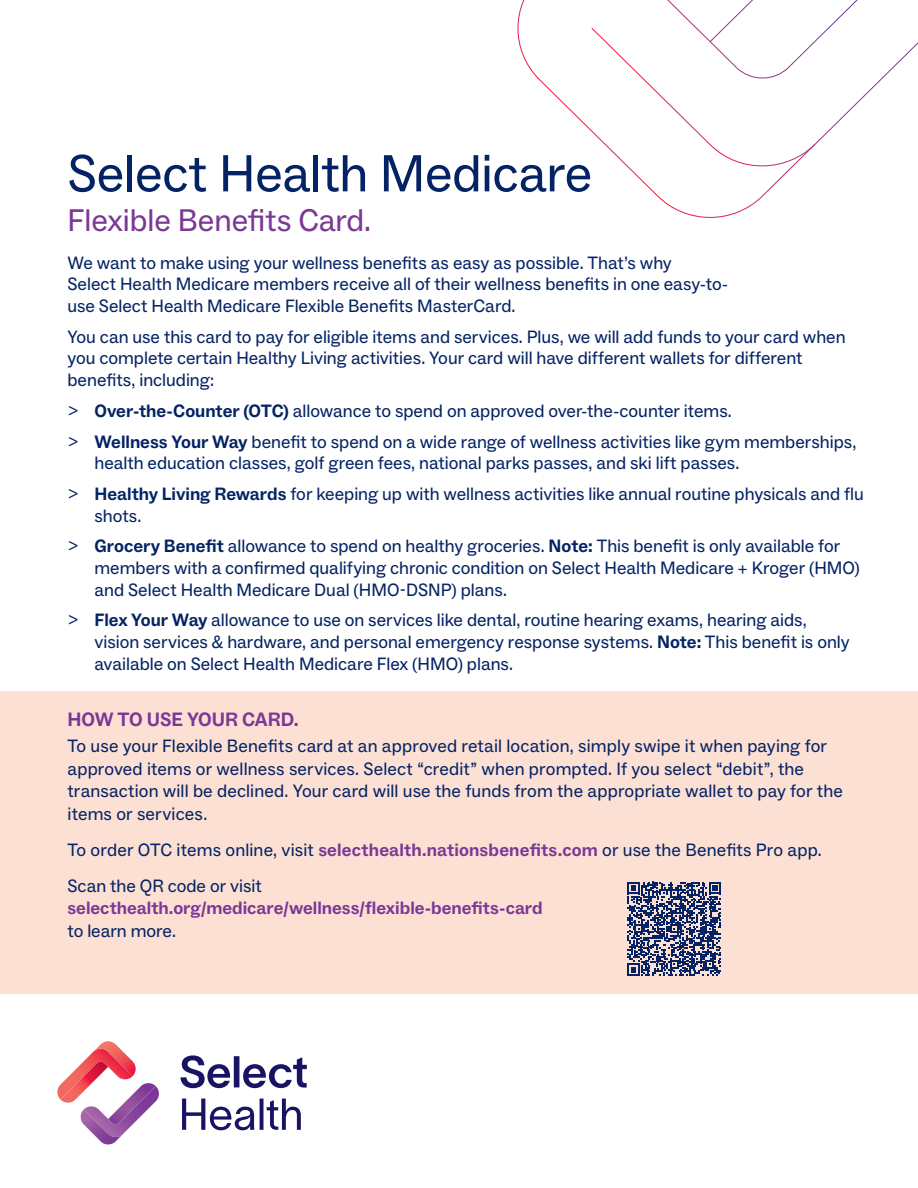
<style>
.page{position:relative;width:918px;height:1188px;background:#fff}
.page>*{position:absolute;margin:0;border:0;box-sizing:border-box;transform-origin:0 0}
.H1_Heading{font:52.5px "ABC Social";letter-spacing:-.005em;color:#042364}
.H2_Subheading{font:31.5px "ABC Social";color:#7b3896}
.H3_Subheading{font:700 19.5px "ABC Social";color:#7b3896}
.Body_Copy{font:18px/21.6px "ABC Social";color:#042364}
.H3_Subheading-2{font:18px/21.6px "ABC Social";color:#042364}
.Body_Copy-2{font:700 18px/22.5px "ABC Social";color:#7b3896}
.s1{font-family:"Gotham"}
.s2{font-weight:700}
.s3{font-weight:700;color:#7b3896}
.s4{font-weight:400;color:#042364}
</style>
<div class="page">
<svg style="left:517px;top:0;width:267px;height:218px"></svg>
<svg style="left:591px;top:0;width:327px;height:176px"></svg>
<div style="left:0;top:691px;width:918px;height:303px;background:#fde0d4"></div>
<svg style="left:180px;top:1055px;width:127px;height:75px"></svg>
<svg style="left:57px;top:1041px;width:102px;height:104px"></svg>
<svg style="left:627px;top:882px;width:94px;height:94px"></svg>
<p class="H1_Heading" style="left:68px;top:141px;width:526px">Select Health Medicare</p>
<p class="H2_Subheading" style="left:68px;top:201px;width:305px">Flexible Benefits Card.</p>
<p class="H3_Subheading-2" style="left:68px;top:252px;width:662px">We want to make using your wellness benefits as easy as possible. That’s why<br>Select Health Medicare members receive all of their wellness benefits in one easy-to&shy;use Select Health Medicare Flexible Benefits MasterCard.</p>
<p class="H3_Subheading-2" style="left:68px;top:326px;width:780px">You can use this card to pay for eligible items and services. Plus, we will add funds to your card when you complete certain Healthy Living activities. Your card will have different wallets for different benefits, including:</p>
<p class="Body_Copy" style="left:68px;top:400px;width:666px"><span class="s1">&gt;</span> <span class="s2">Over-the-Counter (OTC)</span> allowance to spend on approved over-the-counter items.</p>
<p class="Body_Copy" style="left:94px;top:431px;width:763px;text-indent:-27px"><span class="s1">&gt;</span> <span class="s2">Wellness Your Way</span> benefit to spend on a wide range of wellness activities like gym memberships, health education classes, golf green fees, national parks passes, and ski lift passes.</p>
<p class="Body_Copy" style="left:94px;top:483px;width:771px;text-indent:-27px"><span class="s1">&gt;</span> <span class="s2">Healthy Living Rewards</span> for keeping up with wellness activities like annual routine physicals and flu shots.</p>
<p class="Body_Copy" style="left:94px;top:536px;width:767px;text-indent:-27px"><span class="s1">&gt;</span> <span class="s2">Grocery Benefit</span> allowance to spend on healthy groceries. <span class="s2">Note:</span> This benefit is only available for members with a confirmed qualifying chronic condition on Select Health Medicare + Kroger (HMO) and Select Health Medicare Dual (HMO-DSNP) plans.</p>
<p class="Body_Copy" style="left:94px;top:610px;width:757px;text-indent:-27px"><span class="s1">&gt;</span> <span class="s2">Flex Your Way</span> allowance to use on services like dental, routine hearing exams, hearing aids, vision services &amp; hardware, and personal emergency response systems. <span class="s2">Note:</span> This benefit is only available on Select Health Medicare Flex (HMO) plans.</p>
<p class="H3_Subheading" style="left:68px;top:707px;width:233px">HOW TO USE YOUR CARD.</p>
<p class="Body_Copy" style="left:68px;top:735px;width:777px;line-height:22.5px">To use your Flexible Benefits card at an approved retail location, simply swipe it when paying for approved items or wellness services. Select “credit” when prompted. If you select “debit”, the transaction will be declined. Your card will use the funds from the appropriate wallet to pay for the items or services.</p>
<p class="Body_Copy" style="left:68px;top:839px;width:756px">To order OTC items online, visit <span class="s3">selecthealth.nationsbenefits.com</span> or use the Benefits Pro app.</p>
<p class="Body_Copy-2" style="left:68px;top:875px;width:477px"><span class="s4">Scan the QR code or visit </span>selecthealth.org/medicare/wellness/flexible-benefits-card <span class="s4">to learn more.</span></p>
</div>
